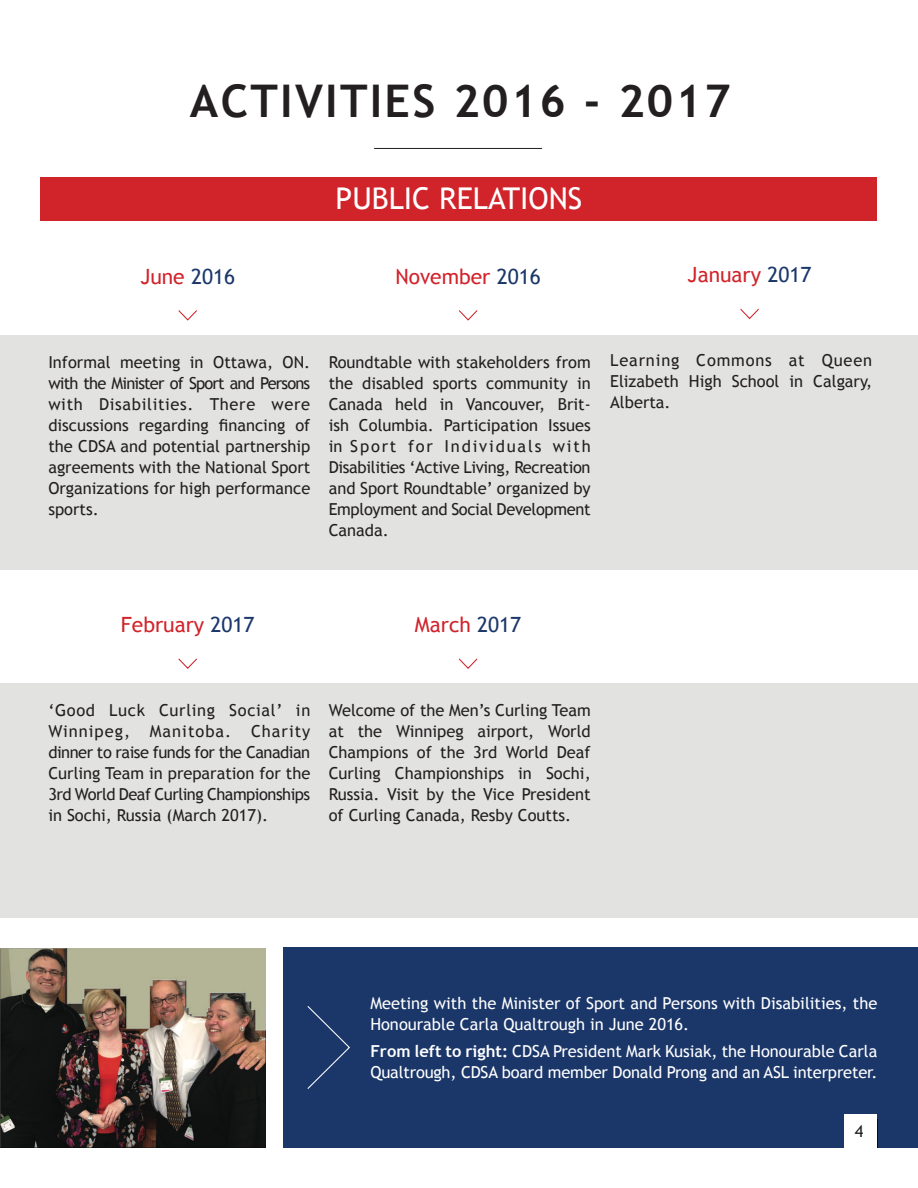
<style>
.page{position:relative;width:918px;height:1188px;background:#fff}
.page>*{position:absolute;margin:0;border:0;box-sizing:border-box;transform-origin:0 0}
.t1{font:700 45px "Trebuchet MS";letter-spacing:.05em;color:#231f20}
.t2{font:30px "Trebuchet MS";color:#fff}
.t3{font:21px "Trebuchet MS";color:#d1232a}
.t4{font:16.5px/21px "Trebuchet MS";color:#231f20;text-align:justify}
.t5{font:16.5px/21px "Trebuchet MS";color:#fff}
.s1{color:#1b376a}
.s2{font-weight:700}
</style>
<div class="page">
<div style="left:0;top:335px;width:918px;height:235px;background:#e2e2e1"></div>
<div style="left:284px;top:947px;width:634px;height:200px;background:#1b376a"></div>
<svg style="left:178px;top:310px;width:19px;height:11px"></svg>
<svg style="left:307px;top:1006px;width:43px;height:83px"></svg>
<hr style="left:374px;top:148px;width:168px;height:1px;background:#231f20">
<div style="left:40px;top:178px;width:838px;height:43px;background:#d1232a"></div>
<svg style="left:458px;top:310px;width:20px;height:11px"></svg>
<svg style="left:740px;top:308px;width:19px;height:12px"></svg>
<div style="left:0;top:684px;width:918px;height:234px;background:#e2e2e1"></div>
<svg style="left:178px;top:658px;width:19px;height:11px"></svg>
<svg style="left:458px;top:658px;width:20px;height:11px"></svg>
<img style="left:1px;top:948px;width:264px;height:199px">
<div style="left:849px;top:1119px;width:29px;height:28px;border:1px solid #000"></div>
<div style="left:845px;top:1114px;width:32px;height:35px;background:#fff"></div>
<h1 class="t1" style="left:190px;top:74px;width:542px">ACTIVITIES 2016 - 2017</h1>
<p class="t3" style="left:140px;top:264px;width:96px">June <span class="s1">2016</span></p>
<h2 class="t2" style="left:336px;top:181px;width:248px">PUBLIC RELATIONS</h2>
<p class="t3" style="left:395px;top:264px;width:147px">November <span class="s1">2016</span></p>
<p class="t3" style="left:688px;top:262px;width:125px">January <span class="s1">2017</span></p>
<p class="t4" style="left:48px;top:351px;width:264px">Informal meeting in Ottawa, ON. with the Minister of Sport and Persons with Disabilities. There were discussions regarding financing of the CDSA and potential partnership agreements with the National Sport Organizations for high performance sports.</p>
<p class="t4" style="left:329px;top:351px;width:264px">Roundtable with stakeholders from the disabled sports community in Canada held in Vancouver, Brit&shy;ish Columbia. Participation Issues in Sport for Individuals with Disabilities ‘Active Living, Recreation and Sport Roundtable’ organized by Employment and Social Development Canada.</p>
<p class="t4" style="left:610px;top:350px;width:263px">Learning Commons at Queen Elizabeth High School in Calgary, Alberta.</p>
<p class="t3" style="left:121px;top:612px;width:135px">February <span class="s1">2017</span></p>
<p class="t3" style="left:415px;top:612px;width:108px">March <span class="s1">2017</span></p>
<p class="t4" style="left:48px;top:700px;width:264px">‘Good Luck Curling Social’ in Winnipeg, Manitoba. Charity dinner to raise funds for the Canadian Curling Team in preparation for the 3rd World Deaf Curling Championships in Sochi, Russia (March 2017).</p>
<p class="t4" style="left:329px;top:700px;width:263px">Welcome of the Men’s Curling Team at the Winnipeg airport, World Champions of the 3rd World Deaf Curling Championships in Sochi, Russia. Visit by the Vice President of Curling Canada, Resby Coutts.</p>
<p class="t5" style="left:370px;top:993px;width:509px">Meeting with the Minister of Sport and Persons with Disabilities, the<br>Honourable Carla Qualtrough in June 2016.</p>
<p class="t5" style="left:370px;top:1041px;width:509px"><span class="s2">From left to right:</span> CDSA President Mark Kusiak, the Honourable Carla<br>Qualtrough, CDSA board member Donald Prong and an ASL interpreter.</p>
<p class="t4" style="left:855px;top:1120px;width:13px">4<sub>7</sub></p>
</div>
